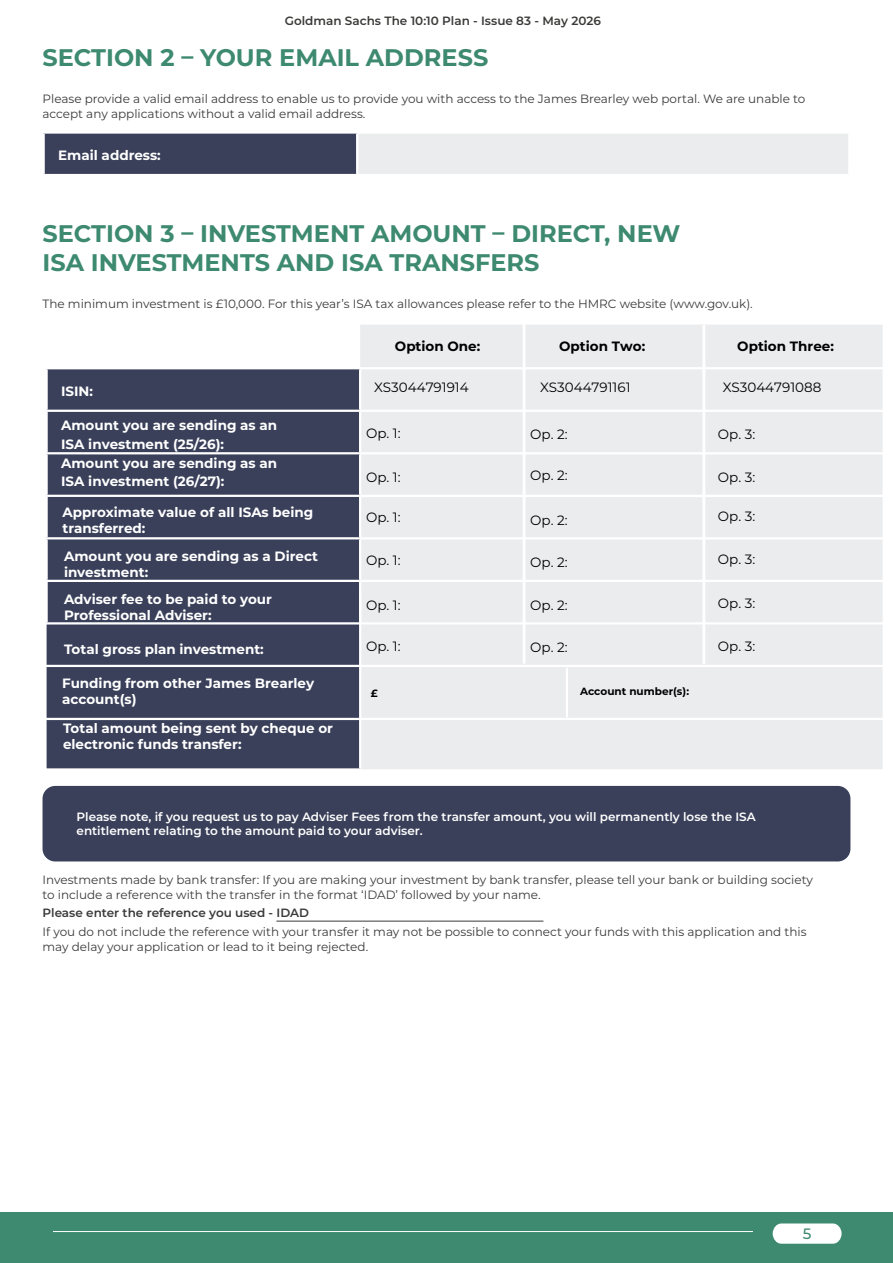
<style>
.page{position:relative;width:893px;height:1263px;background:#fff}
.page>*{position:absolute;margin:0;border:0;box-sizing:border-box;transform-origin:0 0}
.t1{font:700 24px/28.8px "Montserrat";color:#3d8a70}
.t2{font:500 15px "Montserrat";color:#3d8a70}
.t3{font:700 13.5px/16.2px "Montserrat";color:#fff}
.t4{font:13.5px "Montserrat";color:#000}
.t5{font:700 13.5px "Montserrat";color:#000}
.t6{font:12px/14.4px "Montserrat";color:#3a3a3a}
.t7{font:600 12px/14.4px "Montserrat";color:#fff}
.t8{font:600 12px "Montserrat";color:#3a3a39}
.t9{font:600 12px "Montserrat";color:#3a3a3a}
.t10{font:700 10.5px "Montserrat";color:#000}
</style>
<div class="page">
<div style="left:0;top:1212px;width:893px;height:51px;background:#3d8a70"></div>
<hr style="left:53px;top:1231px;width:700px;height:1px;background:#fff">
<svg style="left:773px;top:1223px;width:69px;height:21px"></svg>
<div style="left:47px;top:369px;width:312px;height:399px;background:#3a405a"></div>
<div style="left:360px;top:325px;width:523px;height:444px;background:#ebecee"></div>
<hr style="left:45px;top:369px;width:3px;height:41px;background:#fff">
<hr style="left:360px;top:367px;width:526px;height:2px;background:#fff">
<hr style="left:359px;top:369px;width:2px;height:41px;background:#fff">
<hr style="left:45px;top:410px;width:315px;height:2px;background:#fff">
<hr style="left:45px;top:412px;width:3px;height:40px;background:#fff">
<hr style="left:360px;top:410px;width:528px;height:2px;background:#fff">
<hr style="left:359px;top:412px;width:2px;height:40px;background:#fff">
<hr style="left:45px;top:452px;width:315px;height:2px;background:#fff">
<hr style="left:45px;top:454px;width:3px;height:41px;background:#fff">
<hr style="left:360px;top:452px;width:528px;height:2px;background:#fff">
<hr style="left:359px;top:454px;width:2px;height:41px;background:#fff">
<hr style="left:45px;top:495px;width:315px;height:2px;background:#fff">
<hr style="left:45px;top:497px;width:3px;height:40px;background:#fff">
<hr style="left:360px;top:495px;width:531px;height:2px;background:#fff">
<hr style="left:359px;top:497px;width:2px;height:40px;background:#fff">
<hr style="left:45px;top:537px;width:315px;height:2px;background:#fff">
<hr style="left:45px;top:539px;width:3px;height:41px;background:#fff">
<hr style="left:360px;top:537px;width:531px;height:2px;background:#fff">
<hr style="left:359px;top:539px;width:2px;height:41px;background:#fff">
<hr style="left:45px;top:580px;width:315px;height:2px;background:#fff">
<hr style="left:45px;top:582px;width:3px;height:40px;background:#fff">
<hr style="left:360px;top:580px;width:531px;height:2px;background:#fff">
<hr style="left:359px;top:582px;width:2px;height:40px;background:#fff">
<hr style="left:45px;top:622px;width:315px;height:2px;background:#fff">
<hr style="left:360px;top:622px;width:531px;height:2px;background:#fff">
<svg style="left:358px;top:591px;width:5px;height:177px"></svg>
<hr style="left:45px;top:665px;width:315px;height:2px;background:#fff">
<hr style="left:360px;top:665px;width:531px;height:2px;background:#fff">
<div style="left:43px;top:786px;width:807px;height:75px;background:#3a405a;border-radius:13px"></div>
<div style="left:44px;top:132px;width:313px;height:43px;background:#3a405a"></div>
<div style="left:357px;top:132px;width:492px;height:43px;background:#ebecee"></div>
<hr style="left:43px;top:131px;width:314px;height:3px;background:#fff">
<hr style="left:43px;top:134px;width:2px;height:40px;background:#fff">
<hr style="left:357px;top:131px;width:493px;height:3px;background:#fff">
<hr style="left:356px;top:134px;width:2px;height:40px;background:#fff">
<hr style="left:848px;top:134px;width:2px;height:40px;background:#fff">
<hr style="left:43px;top:174px;width:314px;height:2px;background:#fff">
<hr style="left:357px;top:174px;width:493px;height:2px;background:#fff">
<hr style="left:276px;top:921px;width:267px;height:1px;background:#3a3a3a">
<div style="left:700px;top:325px;width:8px;height:339px;background:#f5f5f6"></div>
<hr style="left:34px;top:717px;width:857px;height:3px;background:#fff">
<hr style="left:566px;top:668px;width:2px;height:49px;background:#fff">
<div style="left:520px;top:323px;width:8px;height:341px;background:#f5f5f6"></div>
<p class="t8" style="left:285px;top:12px;width:318px">Goldman Sachs The 10:10 Plan - Issue 83 - May 2026</p>
<h1 class="t1" style="left:43px;top:42px;width:447px">SECTION 2 – YOUR EMAIL ADDRESS</h1>
<p class="t6" style="left:43px;top:91px;width:764px">Please provide a valid email address to enable us to provide you with access to the James Brearley web portal. We are unable to accept any applications without a valid email address.</p>
<p class="t3" style="left:58px;top:147px;width:104px">Email address:</p>
<h1 class="t1" style="left:43px;top:218px;width:639px">SECTION 3 – INVESTMENT AMOUNT – DIRECT, NEW<br>ISA INVESTMENTS AND ISA TRANSFERS</h1>
<p class="t6" style="left:43px;top:296px;width:712px">The minimum investment is £10,000. For this year’s ISA tax allowances please refer to the HMRC website (www.gov.uk).</p>
<p class="t3" style="left:61px;top:382px;width:33px">ISIN:</p>
<p class="t3" style="left:61px;top:416px;width:218px;line-height:18.5px">Amount you are sending as an<br>ISA investment (25/26):</p>
<p class="t3" style="left:61px;top:453px;width:218px;line-height:18.5px">Amount you are sending as an<br>ISA investment (26/27):</p>
<p class="t3" style="left:62px;top:503px;width:252px">Approximate value of all ISAs being transferred:</p>
<p class="t3" style="left:64px;top:548px;width:255px">Amount you are sending as a Direct investment:</p>
<p class="t3" style="left:64px;top:590px;width:209px">Adviser fee to be paid to your<br>Professional Adviser:</p>
<p class="t3" style="left:64px;top:641px;width:201px">Total gross plan investment:</p>
<p class="t3" style="left:62px;top:674px;width:254px">Funding from other James Brearley account(s)</p>
<p class="t3" style="left:63px;top:719px;width:271px">Total amount being sent by cheque or electronic funds transfer:</p>
<p class="t5" style="left:395px;top:336px;width:87px">Option One:</p>
<p class="t5" style="left:559px;top:336px;width:88px">Option Two:</p>
<p class="t5" style="left:737px;top:336px;width:98px">Option Three:</p>
<p class="t4" style="left:374px;top:378px;width:96px">XS3044791914</p>
<p class="t4" style="left:540px;top:378px;width:92px">XS3044791161</p>
<p class="t4" style="left:723px;top:378px;width:100px">XS3044791088</p>
<p class="t4" style="left:366px;top:423px;width:36px">Op. 1:</p>
<p class="t4" style="left:366px;top:468px;width:36px">Op. 1:</p>
<p class="t4" style="left:366px;top:508px;width:36px">Op. 1:</p>
<p class="t4" style="left:366px;top:551px;width:36px">Op. 1:</p>
<p class="t4" style="left:366px;top:596px;width:36px">Op. 1:</p>
<p class="t4" style="left:366px;top:637px;width:36px">Op. 1:</p>
<p class="t4" style="left:530px;top:424px;width:39px">Op. 2:</p>
<p class="t4" style="left:530px;top:466px;width:39px">Op. 2:</p>
<p class="t4" style="left:530px;top:511px;width:39px">Op. 2:</p>
<p class="t4" style="left:530px;top:553px;width:39px">Op. 2:</p>
<p class="t4" style="left:530px;top:596px;width:39px">Op. 2:</p>
<p class="t4" style="left:530px;top:638px;width:39px">Op. 2:</p>
<p class="t10" style="left:371px;top:685px;width:9px">£</p>
<p class="t10" style="left:580px;top:683px;width:111px">Account number(s):</p>
<p class="t4" style="left:718px;top:424px;width:39px">Op. 3:</p>
<p class="t4" style="left:718px;top:468px;width:39px">Op. 3:</p>
<p class="t4" style="left:718px;top:507px;width:39px">Op. 3:</p>
<p class="t4" style="left:718px;top:550px;width:39px">Op. 3:</p>
<p class="t4" style="left:718px;top:594px;width:39px">Op. 3:</p>
<p class="t4" style="left:718px;top:637px;width:39px">Op. 3:</p>
<p class="t7" style="left:77px;top:809px;width:681px">Please note, if you request us to pay Adviser Fees from the transfer amount, you will permanently lose the ISA entitlement relating to the amount paid to your adviser.</p>
<p class="t6" style="left:43px;top:872px;width:772px">Investments made by bank transfer: If you are making your investment by bank transfer, please tell your bank or building society to include a reference with the transfer in the format ‘IDAD’ followed by your name.</p>
<p class="t9" style="left:43px;top:905px;width:268px">Please enter the reference you used - IDAD</p>
<p class="t6" style="left:43px;top:924px;width:766px">If you do not include the reference with your transfer it may not be possible to connect your funds with this application and this may delay your application or lead to it being rejected.</p>
<p class="t2" style="left:803px;top:1223px;width:10px">5</p>
</div>
